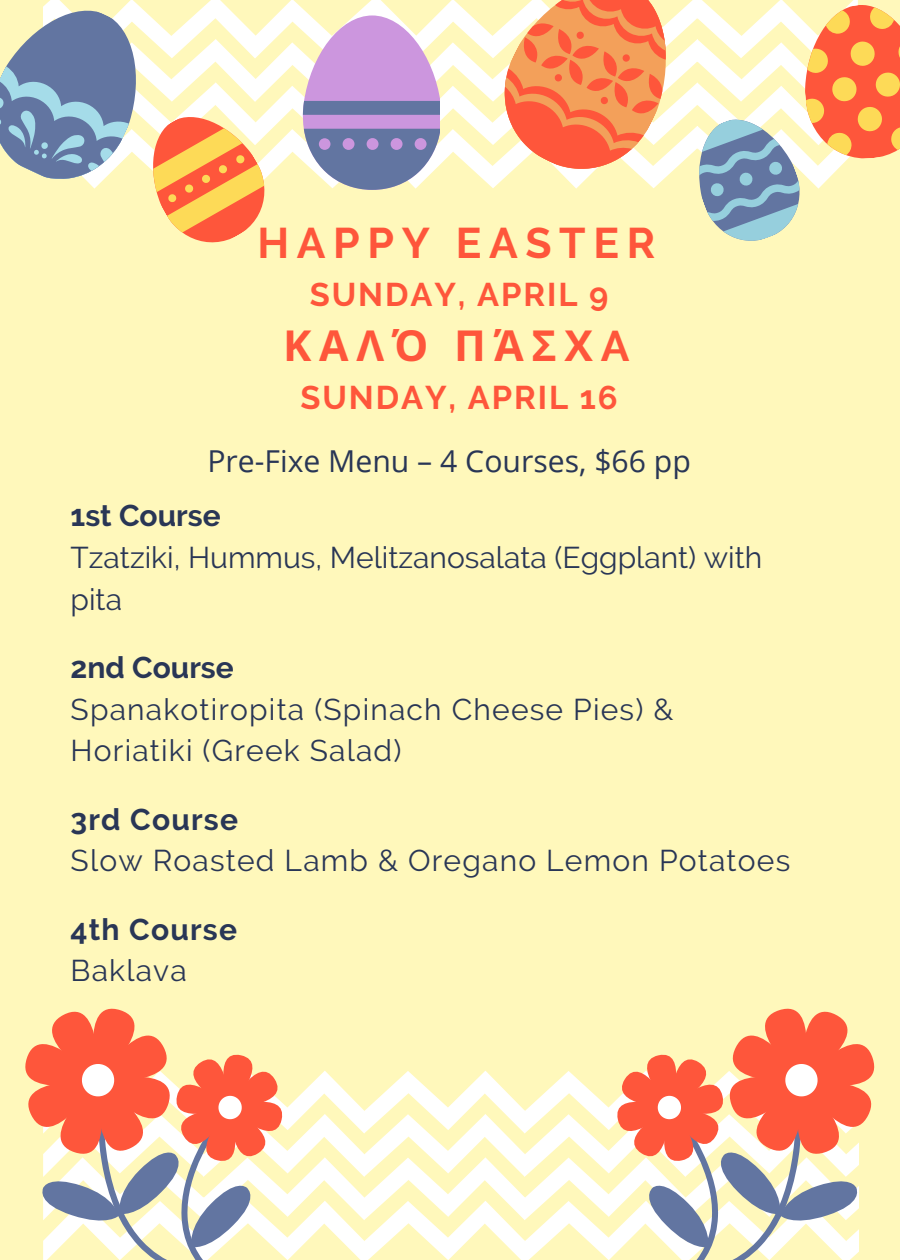
<style>
.page{position:relative;width:900px;height:1260px;background:#fff8bb}
.page>*{position:absolute;margin:0;border:0;box-sizing:border-box;transform-origin:0 0}
.t1{font:700 42.75px "Raleway";letter-spacing:.18em;color:#fe563b}
.t2{font:700 42.75px "Noto Sans";letter-spacing:.18em;color:#fe563b}
.t3{font:700 32.75px "Raleway";letter-spacing:.06em;color:#fe563b}
.t4{font:30.25px "Open Sans";color:#293656}
.t5{font:30px/41.8px "Raleway";letter-spacing:.04em;color:#293656}
.t6{font:30px/41.8px "Raleway";color:#293656}
.t7{font:700 30px "Raleway";color:#293656}
.t8{font:700 30px "Raleway";letter-spacing:.04em;color:#293656}
.s1{font-family:"Raleway"}
</style>
<div class="page">
<svg style="left:25px;top:1009px;width:849px;height:251px"></svg>
<svg style="left:0;top:0;width:900px;height:243px"></svg>
<h1 class="t1" style="left:257px;top:217px;width:399px">HAPPY EASTER</h1>
<p class="t3" style="left:310px;top:276px;width:300px">SUNDAY, APRIL 9</p>
<h1 class="t2" style="left:283px;top:315px;width:348px">ΚΑΛΌ ΠΆΣΧ<span class="s1">A</span></h1>
<p class="t3" style="left:301px;top:379px;width:319px">SUNDAY, APRIL 16</p>
<p class="t4" style="left:207px;top:440px;width:485px">Pre-Fixe Menu – 4 Courses, $66 pp</p>
<p class="t7" style="left:71px;top:498px;width:152px">1st Course</p>
<p class="t6" style="left:71px;top:536px;width:693px">Tzatziki, Hummus, Melitzanosalata (Eggplant) with pita</p>
<p class="t7" style="left:71px;top:650px;width:165px">2nd Course</p>
<p class="t5" style="left:71px;top:688px;width:604px">Spanakotiropita (Spinach Cheese Pies) &amp;<br>Horiatiki (Greek Salad)</p>
<p class="t8" style="left:71px;top:801px;width:169px">3rd Course</p>
<p class="t5" style="left:71px;top:840px;width:721px">Slow Roasted Lamb &amp; Oregano Lemon Potatoes</p>
<p class="t8" style="left:71px;top:911px;width:168px">4th Course</p>
<p class="t5" style="left:71px;top:950px;width:118px">Baklava</p>
</div>
